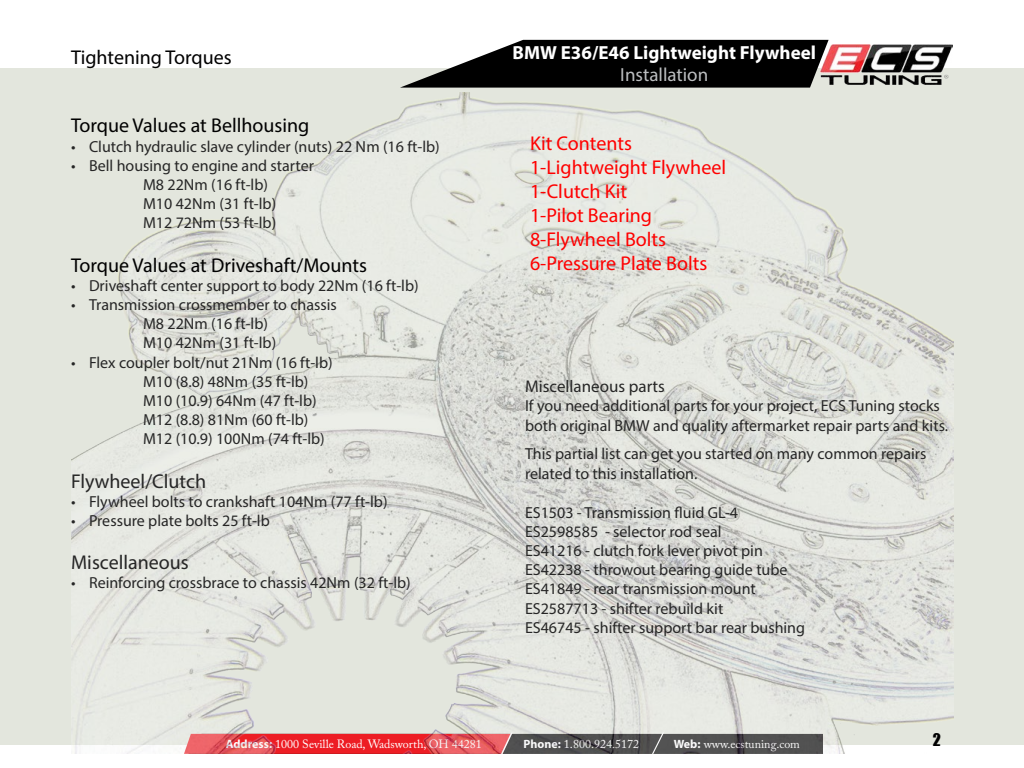
<style>
.page{position:relative;width:1024px;height:768px;background:#fff}
.page>*{position:absolute;margin:0;border:0;box-sizing:border-box;transform-origin:0 0}
.t1{font:20px/24px "Myriad Pro";color:#f00}
.t2{font:20px "Myriad Pro";color:#000}
.t3{font:20px "Myriad Pro";color:#262626}
.t4{font:700 19px "Myriad Pro";color:#fff}
.t5{font:19px "Myriad Pro";color:#bcbec0}
.t6{font:17px "Myriad Pro";color:#262626}
.t7{font:16px/19.2px "Myriad Pro";color:#262626}
.t8{font:16px "Impact";color:#000}
.t9{font:12px "Adobe Caslon Pro";color:#fff}
.s1{font-family:"Myriad Pro";font-weight:700}
</style>
<div class="page">
<div style="left:0;top:68px;width:1024px;height:677px;background:#e3e6dd"></div>
<svg style="left:400px;top:40px;width:429px;height:48px;background:#272727"></svg>
<img style="left:820px;top:44px;width:132px;height:40px">
<img style="left:71px;top:92px;width:882px;height:662px">
<p class="t2" style="left:71px;top:45px;width:162px">Tightening Torques</p>
<p class="t2" style="left:71px;top:113px;width:240px">Torque Values at Bellhousing</p>
<p class="t7" style="left:71px;top:136px;width:370px">• Clutch hydraulic slave cylinder (nuts) 22 Nm (16 ft-lb)</p>
<p class="t7" style="left:143px;top:156px;width:173px;text-indent:-72px">• Bell housing to engine and starter<br>M8 22Nm (16 ft-lb)<br>M10 42Nm (31 ft-lb)<br>M12 72Nm (53 ft-lb)</p>
<p class="t2" style="left:71px;top:253px;width:298px">Torque Values at Driveshaft/Mounts</p>
<p class="t7" style="left:71px;top:276px;width:349px">• Driveshaft center support to body 22Nm (16 ft-lb)</p>
<p class="t7" style="left:143px;top:295px;width:195px;text-indent:-72px">• Transmission crossmember to chassis<br>M8 22Nm (16 ft-lb)<br>M10 42Nm (31 ft-lb)</p>
<p class="t7" style="left:143px;top:352px;width:191px;text-indent:-72px">• Flex coupler bolt/nut 21Nm (16 ft-lb)<br>M10 (8.8) 48Nm (35 ft-lb)<br>M10 (10.9) 64Nm (47 ft-lb)<br>M12 (8.8) 81Nm (60 ft-lb)<br>M12 (10.9) 100Nm (74 ft-lb)</p>
<p class="t3" style="left:71px;top:469px;width:137px">Flywheel/Clutch</p>
<p class="t7" style="left:71px;top:492px;width:318px">• Flywheel bolts to crankshaft 104Nm (77 ft-lb)</p>
<p class="t7" style="left:71px;top:511px;width:200px">• Pressure plate bolts 25 ft-lb</p>
<p class="t3" style="left:71px;top:550px;width:119px">Miscellaneous</p>
<p class="t7" style="left:71px;top:573px;width:341px">• Reinforcing crossbrace to chassis 42Nm (32 ft-lb)</p>
<p class="t4" style="left:513px;top:40px;width:305px">BMW E36/E46 Lightweight Flywheel</p>
<p class="t5" style="left:620px;top:63px;width:90px">Installation</p>
<p class="t1" style="left:530px;top:131px;width:198px">Kit Contents<br>1-Lightweight Flywheel<br>1-Clutch Kit<br>1-Pilot Bearing<br>8-Flywheel Bolts<br>6-Pressure Plate Bolts</p>
<p class="t6" style="left:525px;top:376px;width:142px">Miscellaneous parts</p>
<p class="t7" style="left:525px;top:396px;width:425px">If you need additional parts for your project, ECS Tuning stocks both original BMW and quality aftermarket repair parts and kits.</p>
<p class="t7" style="left:525px;top:443px;width:403px;line-height:20.4px">This partial list can get you started on many common repairs related to this installation.</p>
<p class="t7" style="left:525px;top:502px;width:282px">ES1503 - Transmission fluid GL-4<br>ES2598585 - selector rod seal<br>ES41216 - clutch fork lever pivot pin ES42238 - throwout bearing guide tube ES41849 - rear transmission mount ES2587713 - shifter rebuild kit<br>ES46745 - shifter support bar rear bushing</p>
<p class="t9" style="left:226px;top:737px;width:258px"><span class="s1">Address:</span> 1000 Seville Road, Wadsworth, OH 44281</p>
<p class="t9" style="left:524px;top:737px;width:117px"><span class="s1">Phone:</span> 1.800.924.5172</p>
<p class="t9" style="left:674px;top:737px;width:128px"><span class="s1">Web:</span> www.ecstuning.com</p>
<p class="t8" style="left:933px;top:727px;width:10px">2</p>
</div>
